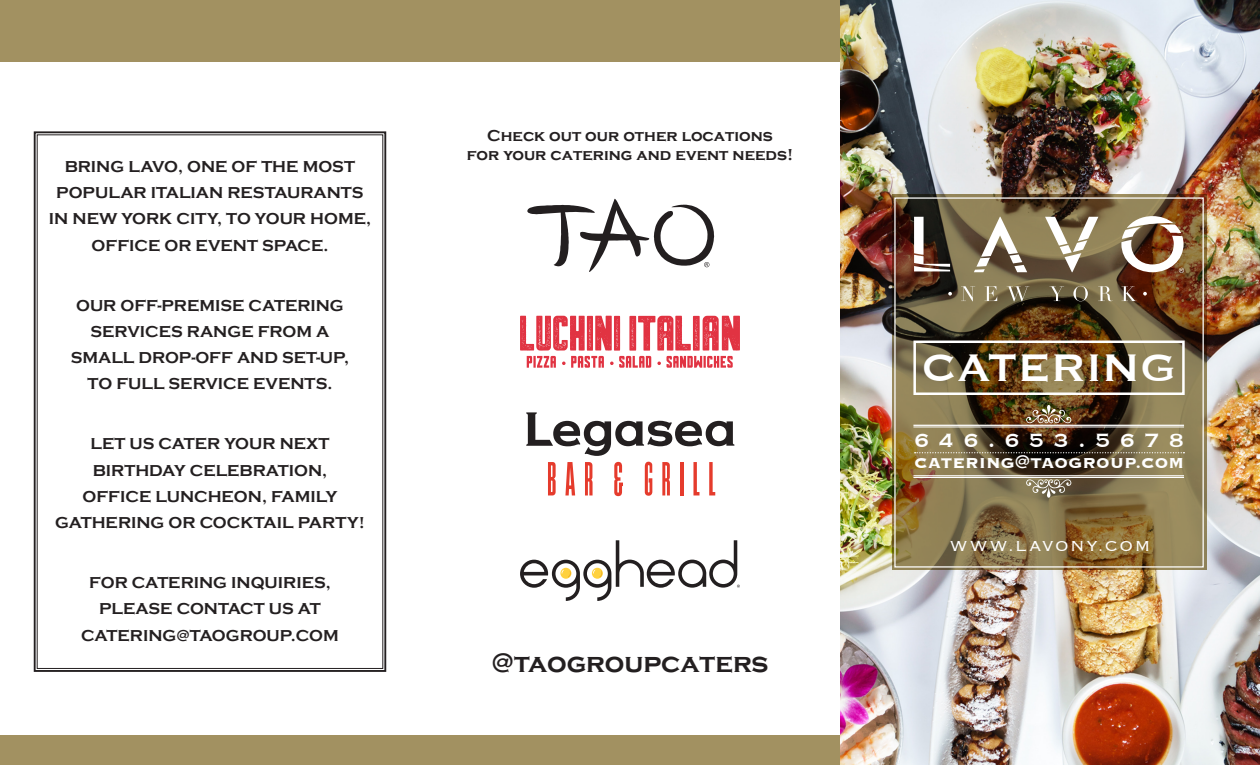
<style>
.page{position:relative;width:1260px;height:765px;background:#fff}
.page>*{position:absolute;margin:0;border:0;box-sizing:border-box;transform-origin:0 0}
.t1{font:50px "Copperplate";letter-spacing:-.005em;color:#fff}
.t2{font:700 27.5px "Copperplate Gothic";color:#231f20}
.t3{font:25px "Copperplate";letter-spacing:.375em;color:#fff}
.t4{font:700 18.75px "Copperplate";letter-spacing:.005em;color:#fff}
.t5{font:300 18.75px "Copperplate";letter-spacing:.08em;color:#fff}
.t6{font:700 16.25px/26.2px "Copperplate Gothic";color:#231f20;text-align:center}
.s1{font-family:"Copperplate Gothic"}
</style>
<div class="page">
<img style="left:840px;top:0;width:420px;height:765px">
<div style="left:0;top:0;width:840px;height:62px;background:#a29161"></div>
<div style="left:0;top:735px;width:840px;height:30px;background:#a29161"></div>
<img style="left:892px;top:195px;width:314px;height:375px">
<div style="left:894px;top:197px;width:310px;height:371px;border:1px solid #fff"></div>
<svg style="left:914px;top:217px;width:36px;height:54px"></svg>
<svg style="left:1045px;top:217px;width:53px;height:55px"></svg>
<svg style="left:974px;top:217px;width:53px;height:55px"></svg>
<svg style="left:961px;top:286px;width:14px;height:15px"></svg>
<svg style="left:985px;top:286px;width:12px;height:15px"></svg>
<svg style="left:1007px;top:286px;width:22px;height:15px"></svg>
<svg style="left:1049px;top:286px;width:15px;height:15px"></svg>
<svg style="left:1073px;top:286px;width:15px;height:15px"></svg>
<svg style="left:1098px;top:286px;width:15px;height:15px"></svg>
<svg style="left:1122px;top:286px;width:14px;height:15px"></svg>
<img style="left:1121px;top:216px;width:63px;height:57px">
<svg style="left:1143px;top:292px;width:4px;height:4px"></svg>
<svg style="left:948px;top:292px;width:4px;height:4px"></svg>
<div style="left:913px;top:341px;width:272px;height:54px;border:2px solid #fff"></div>
<svg style="left:915px;top:452px;width:269px;height:1px"></svg>
<svg style="left:1026px;top:405px;width:45px;height:18px"></svg>
<hr style="left:913px;top:427px;width:271px;height:1px;background:#fff">
<hr style="left:913px;top:425px;width:271px;height:1px;background:#fff">
<svg style="left:1026px;top:479px;width:45px;height:19px"></svg>
<hr style="left:913px;top:475px;width:271px;height:1px;background:#fff">
<hr style="left:913px;top:477px;width:271px;height:1px;background:#fff">
<svg style="left:33px;top:131px;width:354px;height:541px"></svg>
<svg style="left:527px;top:199px;width:187px;height:73px"></svg>
<svg style="left:520px;top:540px;width:220px;height:61px"></svg>
<svg style="left:520px;top:316px;width:220px;height:52px"></svg>
<svg style="left:548px;top:462px;width:8px;height:33px"></svg>
<svg style="left:565px;top:462px;width:10px;height:33px"></svg>
<svg style="left:585px;top:462px;width:8px;height:33px"></svg>
<svg style="left:614px;top:462px;width:9px;height:34px"></svg>
<svg style="left:645px;top:462px;width:7px;height:34px"></svg>
<svg style="left:662px;top:462px;width:8px;height:33px"></svg>
<hr style="left:680px;top:462px;width:3px;height:33px;background:#e53b2c">
<svg style="left:693px;top:462px;width:7px;height:33px"></svg>
<svg style="left:709px;top:462px;width:6px;height:33px"></svg>
<svg style="left:526px;top:412px;width:208px;height:44px"></svg>
<p class="t6" style="left:49px;top:154px;width:324px">BRING LAVO, ONE OF THE MOST<br>POPULAR ITALIAN RESTAURANTS<br>IN NEW YORK CITY, TO YOUR HOME,<br>OFFICE OR EVENT SPACE.</p>
<p class="t6" style="left:71px;top:292px;width:280px">OUR OFF-PREMISE CATERING<br>SERVICES RANGE FROM A<br>SMALL DROP-OFF AND SET-UP,<br>TO FULL SERVICE EVENTS.</p>
<p class="t6" style="left:55px;top:431px;width:311px">LET US CATER YOUR NEXT<br>BIRTHDAY CELEBRATION,<br>OFFICE LUNCHEON, FAMILY<br>GATHERING OR COCKTAIL PARTY!</p>
<p class="t6" style="left:81px;top:570px;width:259px">FOR CATERING INQUIRIES,<br>PLEASE CONTACT US AT<br>CATERING@TAOGROUP.COM</p>
<p class="t6" style="left:467px;top:126px;width:328px;line-height:19.5px">Check out our other locations<br>for your catering and event needs!</p>
<h2 class="t2" style="left:491px;top:648px;width:279px">@taogroupcaters</h2>
<h1 class="t1" style="left:922px;top:335px;width:256px">CATERING</h1>
<h3 class="t3" style="left:914px;top:424px;width:271px">646.653.5678</h3>
<p class="t4" style="left:914px;top:451px;width:272px">CATERING<span class="s1">@</span>TAOGROUP.COM</p>
<p class="t5" style="left:950px;top:534px;width:202px">WWW.LAVONY.COM</p>
</div>
